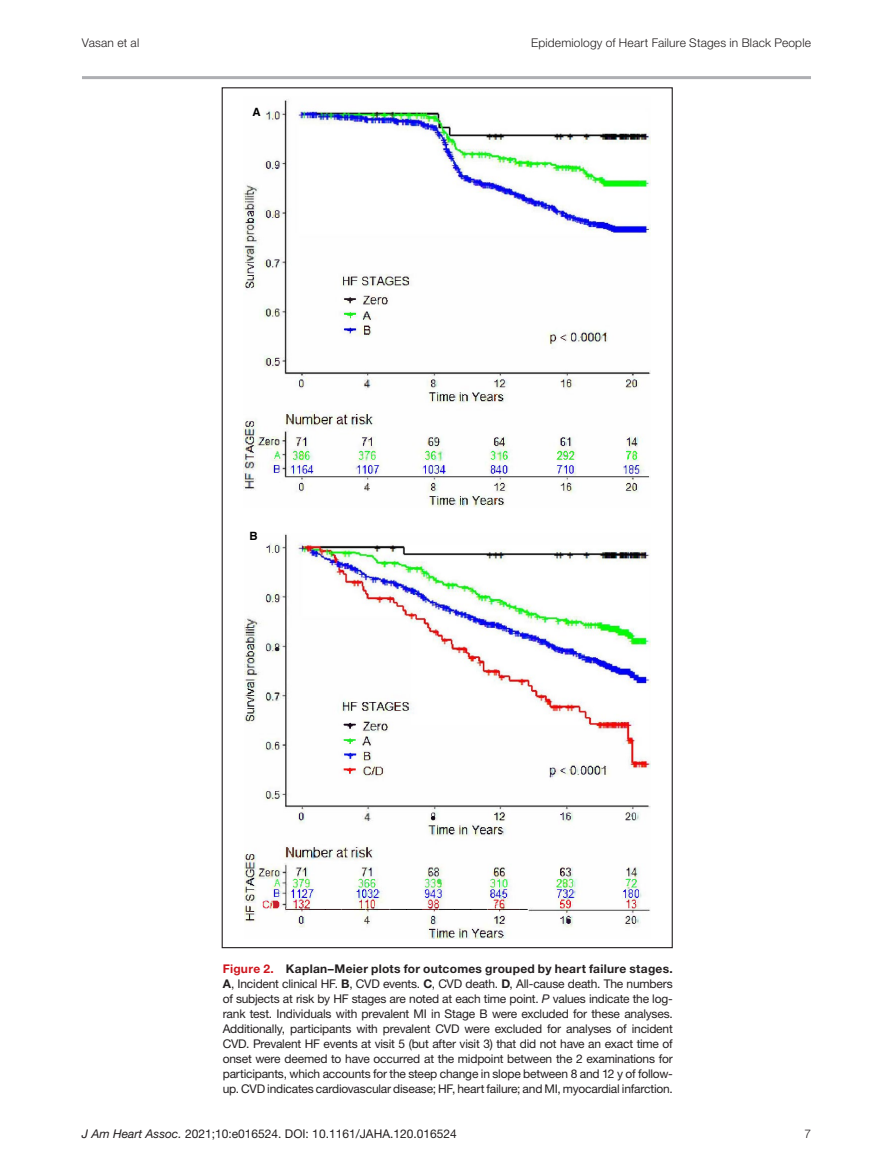
<style>
.page{position:relative;width:893px;height:1174px;background:#fff}
.page>*{position:absolute;margin:0;border:0;box-sizing:border-box;transform-origin:0 0}
.t1{font:12px/15px "Helvetica Neue LT Std";letter-spacing:-.01em;color:#231f20;text-align:justify}
.t2{font:300 12px "Helvetica Neue LT Std";letter-spacing:.015em;color:#231f20}
.t3{font:700 11.4px "Helvetica";color:#000}
.s1{font-weight:700;color:#cd151d}
.s2{font-weight:700}
.s3{font-style:italic}
</style>
<div class="page">
<img style="left:244px;top:99px;width:406px;height:408px">
<hr style="left:285px;top:372px;width:364px;height:1px;background:#0c0c0c">
<hr style="left:285px;top:476px;width:364px;height:1px;background:#303030">
<svg style="left:266px;top:111px;width:13px;height:8px"></svg>
<svg style="left:266px;top:161px;width:13px;height:8px"></svg>
<svg style="left:266px;top:210px;width:13px;height:8px"></svg>
<svg style="left:246px;top:211px;width:8px;height:12px"></svg>
<svg style="left:266px;top:259px;width:13px;height:8px"></svg>
<svg style="left:246px;top:262px;width:8px;height:26px"></svg>
<svg style="left:246px;top:421px;width:8px;height:6px"></svg>
<svg style="left:266px;top:309px;width:13px;height:7px"></svg>
<svg style="left:266px;top:358px;width:14px;height:8px"></svg>
<svg style="left:246px;top:437px;width:34px;height:22px"></svg>
<svg style="left:274px;top:465px;width:5px;height:8px"></svg>
<svg style="left:299px;top:379px;width:4px;height:8px"></svg>
<svg style="left:343px;top:276px;width:66px;height:9px"></svg>
<svg style="left:344px;top:297px;width:12px;height:6px"></svg>
<svg style="left:363px;top:296px;width:25px;height:8px"></svg>
<svg style="left:344px;top:312px;width:12px;height:6px"></svg>
<svg style="left:344px;top:328px;width:12px;height:5px"></svg>
<svg style="left:363px;top:311px;width:8px;height:24px"></svg>
<svg style="left:286px;top:414px;width:86px;height:10px"></svg>
<svg style="left:291px;top:437px;width:23px;height:37px"></svg>
<svg style="left:356px;top:437px;width:23px;height:37px"></svg>
<svg style="left:299px;top:483px;width:4px;height:7px"></svg>
<svg style="left:364px;top:483px;width:6px;height:8px"></svg>
<svg style="left:550px;top:333px;width:56px;height:11px"></svg>
<svg style="left:561px;top:379px;width:10px;height:8px"></svg>
<svg style="left:626px;top:379px;width:11px;height:8px"></svg>
<svg style="left:429px;top:379px;width:76px;height:22px"></svg>
<svg style="left:423px;top:437px;width:23px;height:37px"></svg>
<svg style="left:491px;top:437px;width:17px;height:37px"></svg>
<svg style="left:557px;top:437px;width:17px;height:37px"></svg>
<svg style="left:623px;top:437px;width:16px;height:37px"></svg>
<svg style="left:561px;top:483px;width:10px;height:7px"></svg>
<svg style="left:626px;top:483px;width:11px;height:8px"></svg>
<svg style="left:429px;top:483px;width:76px;height:22px"></svg>
<img style="left:244px;top:534px;width:407px;height:405px">
<hr style="left:285px;top:535px;width:1px;height:271px;background:#0c0c0c">
<hr style="left:285px;top:805px;width:363px;height:1px;background:#040404">
<svg style="left:266px;top:545px;width:13px;height:8px"></svg>
<svg style="left:266px;top:594px;width:13px;height:8px"></svg>
<svg style="left:266px;top:643px;width:13px;height:8px"></svg>
<svg style="left:246px;top:644px;width:8px;height:12px"></svg>
<svg style="left:266px;top:692px;width:14px;height:8px"></svg>
<svg style="left:246px;top:682px;width:8px;height:39px"></svg>
<svg style="left:266px;top:742px;width:13px;height:7px"></svg>
<svg style="left:266px;top:790px;width:14px;height:9px"></svg>
<svg style="left:299px;top:812px;width:5px;height:8px"></svg>
<svg style="left:343px;top:702px;width:66px;height:9px"></svg>
<svg style="left:344px;top:723px;width:12px;height:6px"></svg>
<svg style="left:363px;top:721px;width:25px;height:9px"></svg>
<svg style="left:343px;top:738px;width:13px;height:6px"></svg>
<svg style="left:363px;top:736px;width:8px;height:9px"></svg>
<svg style="left:344px;top:753px;width:12px;height:6px"></svg>
<svg style="left:364px;top:752px;width:6px;height:8px"></svg>
<svg style="left:344px;top:767px;width:12px;height:6px"></svg>
<svg style="left:364px;top:766px;width:19px;height:9px"></svg>
<svg style="left:246px;top:854px;width:8px;height:6px"></svg>
<svg style="left:286px;top:847px;width:86px;height:10px"></svg>
<svg style="left:428px;top:812px;width:77px;height:22px"></svg>
<svg style="left:246px;top:867px;width:282px;height:70px"></svg>
<svg style="left:550px;top:765px;width:56px;height:12px"></svg>
<svg style="left:560px;top:812px;width:11px;height:8px"></svg>
<svg style="left:625px;top:812px;width:11px;height:8px"></svg>
<svg style="left:556px;top:867px;width:18px;height:41px"></svg>
<svg style="left:623px;top:867px;width:16px;height:41px"></svg>
<svg style="left:560px;top:916px;width:11px;height:8px"></svg>
<svg style="left:625px;top:916px;width:11px;height:8px"></svg>
<hr style="left:82px;top:76px;width:729px;height:3px;background:#aeafb3">
<p class="t2" style="left:82px;top:35px;width:59px">Vasan et al</p>
<p class="t2" style="left:531px;top:35px;width:281px">Epidemiology of Heart Failure Stages in Black People</p>
<p class="t3" style="left:252px;top:105px;width:10px">A</p>
<p class="t3" style="left:250px;top:529px;width:10px">B</p>
<p class="t1" style="left:223px;top:961px;width:452px"><span class="s1">Figure 2.</span> <span class="s2">Kaplan–Meier plots for outcomes grouped by heart failure stages.<br>A</span>, Incident clinical HF. <span class="s2">B</span>, CVD events. <span class="s2">C</span>, CVD death. <span class="s2">D</span>, All-cause death. The numbers of subjects at risk by HF stages are noted at each time point. <span class="s3">P</span> values indicate the log&shy;rank test. Individuals with prevalent MI in Stage B were excluded for these analyses.<br>Additionally, participants with prevalent CVD were excluded for analyses of incident CVD. Prevalent HF events at visit 5 (but after visit 3) that did not have an exact time of onset were deemed to have occurred at the midpoint between the 2 examinations for participants, which accounts for the steep change in slope between 8 and 12 y of follow&shy;up. CVD indicates cardiovascular disease; HF, heart failure; and MI, myocardial infarction.</p>
<p class="t1" style="left:82px;top:1126px;width:376px"><span class="s3">J Am Heart Assoc.</span> 2021;10:e016524. DOI: 10.1161/JAHA.120.016524</p>
<p class="t2" style="left:804px;top:1126px;width:8px">7</p>
</div>
